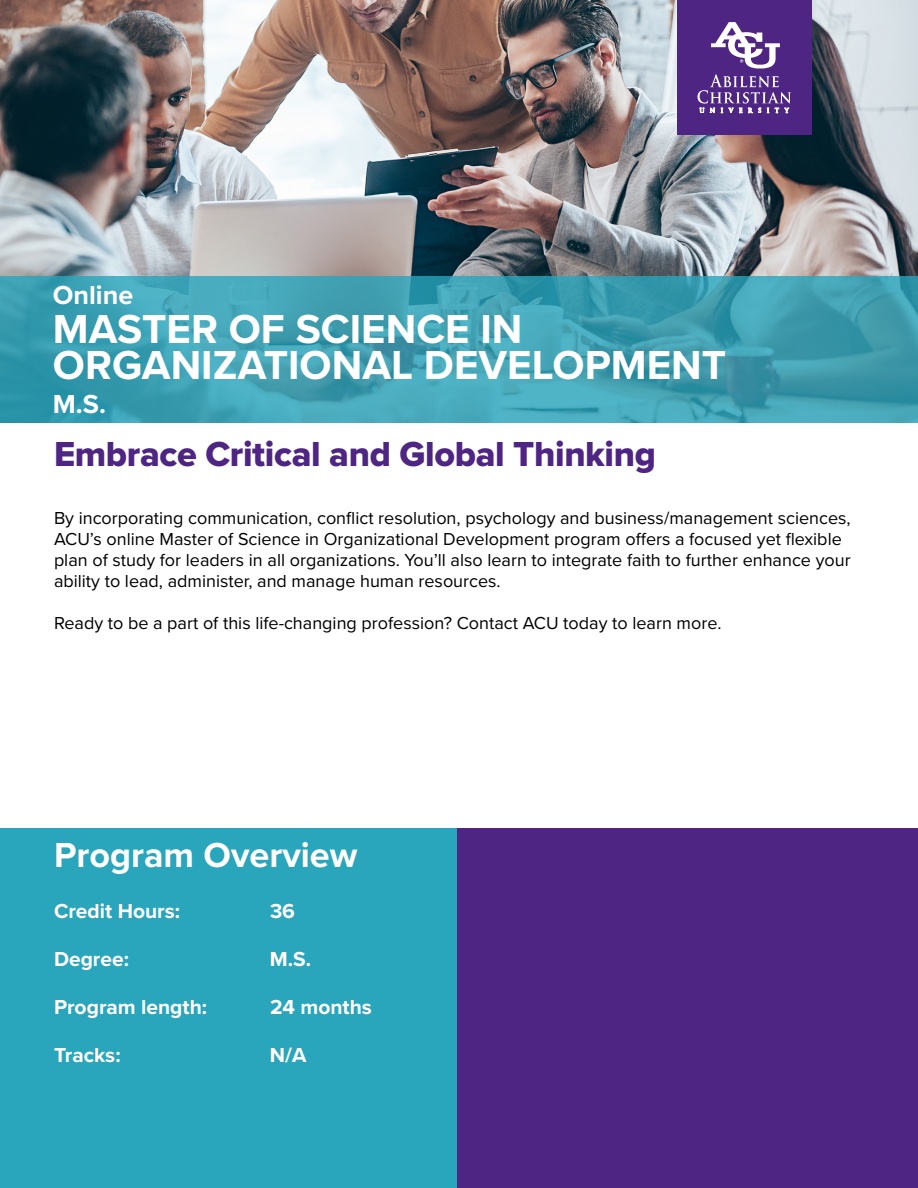
<style>
.page{position:relative;width:918px;height:1188px;background:#fff}
.page>*{position:absolute;margin:0;border:0;box-sizing:border-box;transform-origin:0 0}
.t1{font:700 42px/36px "Proxima Nova";color:#fff}
.t2{font:36px "Proxima Nova Extrabld";letter-spacing:-.01em;color:#4e2582}
.t3{font:700 36px "Proxima Nova";color:#fff}
.t4{font:700 27px "Proxima Nova";color:#fff}
.t5{font:700 21px "Proxima Nova";color:#fff}
.t6{font:18px/21px "Proxima Nova";color:#000}
</style>
<div class="page">
<img style="left:0;top:0;width:918px;height:277px">
<svg style="left:0;top:277px;width:918px;height:146px;background:#3ea0b2"></svg>
<div style="left:677px;top:0;width:135px;height:135px;background:#4e2582"></div>
<svg style="left:697px;top:22px;width:94px;height:91px"></svg>
<div style="left:0;top:828px;width:459px;height:360px;background:#29a5bc"></div>
<div style="left:458px;top:828px;width:460px;height:360px;background:#4e2582"></div>
<p class="t4" style="left:53px;top:279px;width:82px">Online</p>
<p class="t1" style="left:53px;top:312px;width:675px">MASTER OF SCIENCE IN<br>ORGANIZATIONAL DEVELOPMENT</p>
<p class="t4" style="left:53px;top:388px;width:55px">M.S.</p>
<p class="t2" style="left:54px;top:432px;width:604px">Embrace Critical and Global Thinking</p>
<p class="t6" style="left:54px;top:507px;width:798px">By incorporating communication, conflict resolution, psychology and business/management sciences, ACU’s online Master of Science in Organizational Development program offers a focused yet flexible plan of study for leaders in all organizations. You’ll also learn to integrate faith to further enhance your ability to lead, administer, and manage human resources.</p>
<p class="t6" style="left:54px;top:612px;width:669px">Ready to be a part of this life-changing profession? Contact ACU today to learn more.</p>
<p class="t3" style="left:54px;top:834px;width:305px">Program Overview</p>
<p class="t5" style="left:54px;top:899px;width:128px">Credit Hours:</p>
<p class="t5" style="left:270px;top:899px;width:27px">36</p>
<p class="t5" style="left:54px;top:947px;width:77px">Degree:</p>
<p class="t5" style="left:270px;top:947px;width:43px">M.S.</p>
<p class="t5" style="left:54px;top:995px;width:155px">Program length:</p>
<p class="t5" style="left:270px;top:995px;width:103px">24 months</p>
<p class="t5" style="left:54px;top:1043px;width:68px">Tracks:</p>
<p class="t5" style="left:270px;top:1043px;width:38px">N/A</p>
</div>
